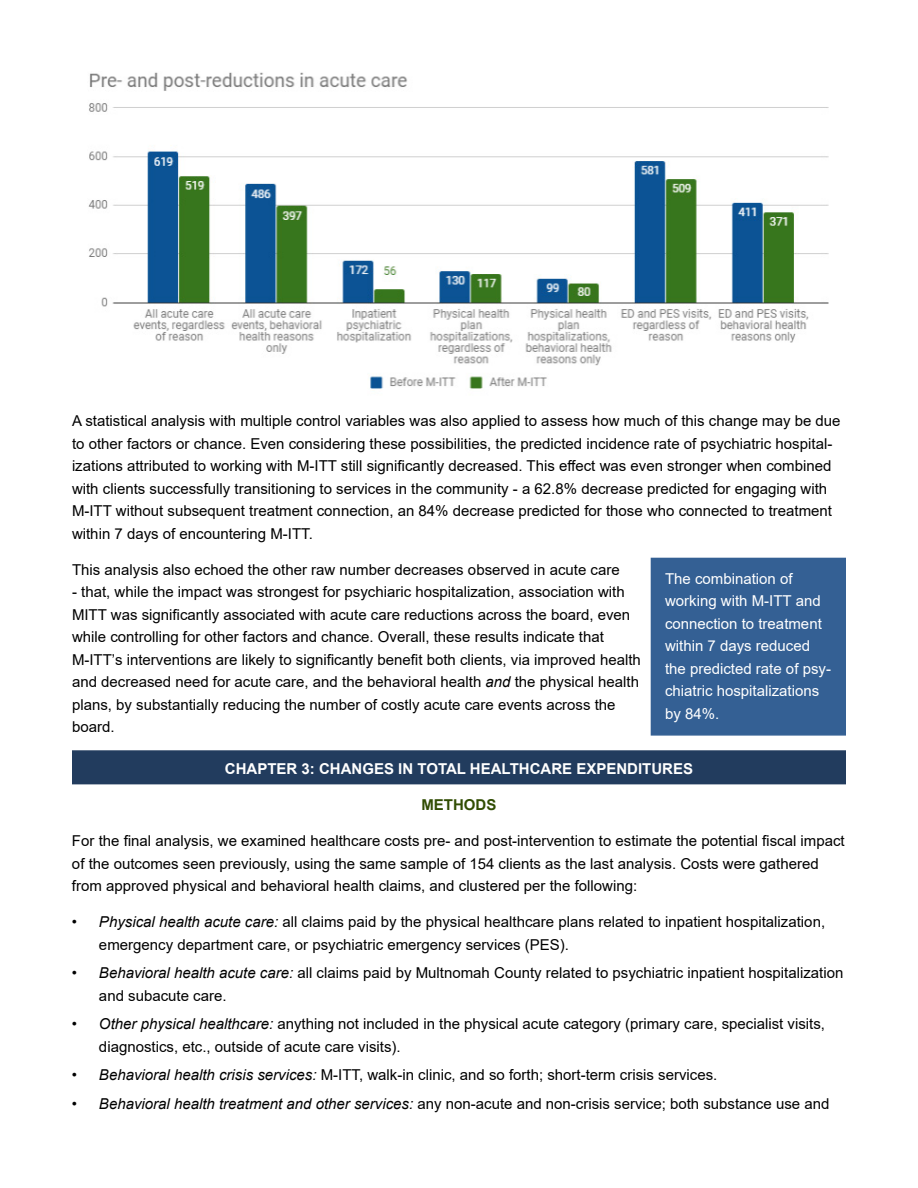
<style>
.page{position:relative;width:918px;height:1188px;background:#fff}
.page>*{position:absolute;margin:0;border:0;box-sizing:border-box;transform-origin:0 0}
.t1{font:15px/22.5px "Arial";color:#000}
.t2{font:15px/22.5px "Arial";color:#fff}
.t3{font:700 15px "Arial";color:#fff}
.t4{font:700 15px "Arial";color:#314d03}
.s1{font-style:italic}
</style>
<div class="page">
<img style="left:88px;top:72px;width:741px;height:318px">
<div style="left:651px;top:558px;width:195px;height:178px;background:#346094"></div>
<div style="left:72px;top:750px;width:774px;height:34px;background:#223c5e;border:2px solid #223c5e"></div>
<p class="t1" style="left:72px;top:410px;width:770px">A statistical analysis with multiple control variables was also applied to assess how much of this change may be due to other factors or chance. Even considering these possibilities, the predicted incidence rate of psychiatric hospital&shy;izations attributed to working with M-ITT still significantly decreased. This effect was even stronger when combined with clients successfully transitioning to services in the community - a 62.8% decrease predicted for engaging with M-ITT without subsequent treatment connection, an 84% decrease predicted for those who connected to treatment within 7 days of encountering M-ITT.</p>
<p class="t1" style="left:72px;top:558px;width:549px">This analysis also echoed the other raw number decreases observed in acute care</p>
<p class="t1" style="left:72px;top:581px;width:570px">- that, while the impact was strongest for psychiaric hospitalization, association with MITT was significantly associated with acute care reductions across the board, even while controlling for other factors and chance. Overall, these results indicate that M-ITT’s interventions are likely to significantly benefit both clients, via improved health and decreased need for acute care, and the behavioral health <span class="s1">and</span> the physical health plans, by substantially reducing the number of costly acute care events across the board.</p>
<p class="t2" style="left:665px;top:567px;width:167px">The combination of working with M-ITT and connection to treatment within 7 days reduced the predicted rate of psy&shy;chiatric hospitalizations by 84%.</p>
<p class="t3" style="left:225px;top:758px;width:470px">CHAPTER 3: CHANGES IN TOTAL HEALTHCARE EXPENDITURES</p>
<p class="t4" style="left:421px;top:794px;width:77px">METHODS</p>
<p class="t1" style="left:72px;top:830px;width:774px">For the final analysis, we examined healthcare costs pre- and post-intervention to estimate the potential fiscal impact of the outcomes seen previously, using the same sample of 154 clients as the last analysis. Costs were gathered from approved physical and behavioral health claims, and clustered per the following:</p>
<p class="t1" style="left:99px;top:911px;width:728px;text-indent:-27px"><span class="s1">• Physical health acute care:</span> all claims paid by the physical healthcare plans related to inpatient hospitalization, emergency department care, or psychiatric emergency services (PES).</p>
<p class="t1" style="left:99px;top:962px;width:746px;text-indent:-27px"><span class="s1">• Behavioral health acute care:</span> all claims paid by Multnomah County related to psychiatric inpatient hospitalization and subacute care.</p>
<p class="t1" style="left:99px;top:1013px;width:728px;text-indent:-27px"><span class="s1">• Other physical healthcare:</span> anything not included in the physical acute category (primary care, specialist visits, diagnostics, etc., outside of acute care visits).</p>
<p class="t1" style="left:72px;top:1064px;width:647px"><span class="s1">• Behavioral health crisis services:</span> M-ITT, walk-in clinic, and so forth; short-term crisis services.</p>
<p class="t1" style="left:72px;top:1092px;width:759px"><span class="s1">• Behavioral health treatment and other services:</span> any non-acute and non-crisis service; both substance use and</p>
</div>
